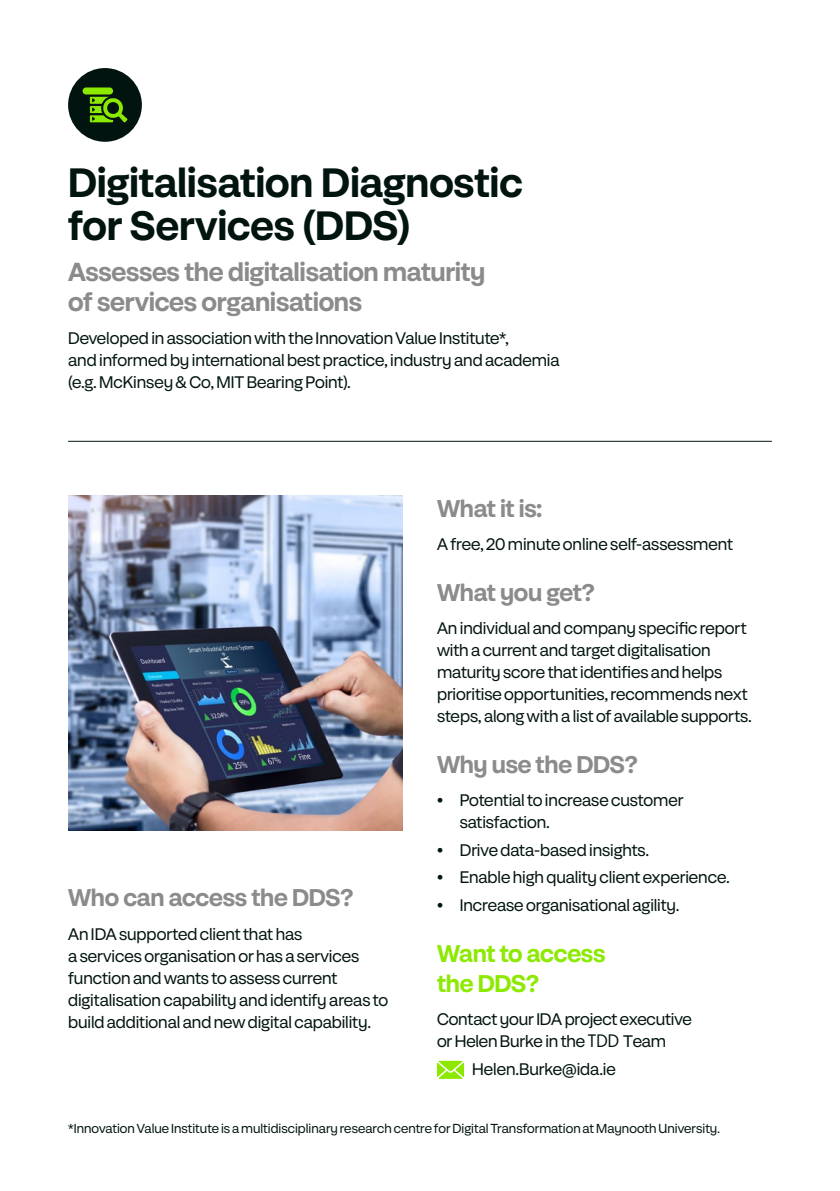
<style>
.page{position:relative;width:840px;height:1191px;background:#fff}
.page>*{position:absolute;margin:0;border:0;box-sizing:border-box;transform-origin:0 0}
.t1{font:600 44px/42px "Sonas Sans";letter-spacing:-.005em;color:#021410}
.t2{font:600 28px/30px "Sonas Sans";letter-spacing:-.01em;color:#8c8b8b}
.t3{font:600 26px "Sonas Sans";letter-spacing:-.01em;color:#8c8b8b}
.t4{font:600 26px/30px "Sonas Sans";letter-spacing:-.01em;color:#8ce900}
.t5{font:18px/22px "Sonas Sans";letter-spacing:-.005em;color:#021410}
.t6{font:14px "Sonas Sans";letter-spacing:.005em;color:#021410}
.s1{font-family:"Sonar Sans"}
</style>
<div class="page">
<div style="left:68px;top:68px;width:74px;height:74px;background:#021410;border-radius:50%"></div>
<svg style="left:437px;top:1060px;width:27px;height:18px"></svg>
<img style="left:68px;top:495px;width:335px;height:335px">
<div style="left:82px;top:87px;width:31px;height:7px;background:#8ce900;border-radius:4px"></div>
<svg style="left:90px;top:97px;width:37px;height:25px"></svg>
<hr style="left:68px;top:441px;width:703px;height:1px;background:#051712">
<h1 class="t1" style="left:68px;top:161px;width:456px">Digitalisation Diagnostic for Services (DDS)</h1>
<h2 class="t2" style="left:68px;top:256px;width:418px">Assesses the digitalisation maturity of services organisations</h2>
<p class="t5" style="left:68px;top:327px;width:492px">Developed in association with the Innovation Value Institute*,<br>and informed by international best practice, industry and academia (e.g. McKinsey &amp; Co, MIT Bearing Point).</p>
<h3 class="t3" style="left:68px;top:883px;width:287px">Who can access the DDS?</h3>
<p class="t5" style="left:68px;top:922px;width:321px">An IDA supported client that has<br>a services organisation or has a services function and wants to assess current digitalisation capability and identify areas to build additional and new digital capability.</p>
<h3 class="t3" style="left:437px;top:493px;width:106px">What it is:</h3>
<p class="t5" style="left:437px;top:532px;width:297px">A free, 20 minute online self-assessment</p>
<h3 class="t3" style="left:437px;top:577px;width:159px">What you get?</h3>
<p class="t5" style="left:437px;top:616px;width:316px">An individual and company specific report with a current and target digitalisation maturity score that identifies and helps prioritise opportunities, recommends next steps, along with a list of available supports.</p>
<h3 class="t3" style="left:437px;top:749px;width:202px">Why use the DDS?</h3>
<p class="t5" style="left:459px;top:788px;width:225px;text-indent:-23px">• Potential to increase customer satisfaction.</p>
<p class="t5" style="left:437px;top:838px;width:213px">• Drive data-based insights.</p>
<p class="t5" style="left:437px;top:866px;width:294px">• Enable high quality client experience.</p>
<p class="t5" style="left:437px;top:893px;width:244px">• Increase organisational agility.</p>
<h3 class="t4" style="left:437px;top:937px;width:170px">Want to access the DDS?</h3>
<p class="t5" style="left:437px;top:1008px;width:256px">Contact your IDA project executive or Helen Burke in the <span class="s1">TDD</span> Team</p>
<p class="t5" style="left:472px;top:1057px;width:145px">Helen.Burke@ida.ie</p>
<p class="t6" style="left:68px;top:1120px;width:653px">*Innovation Value Institute is a multidisciplinary research centre for Digital Transformation at Maynooth University.</p>
</div>
